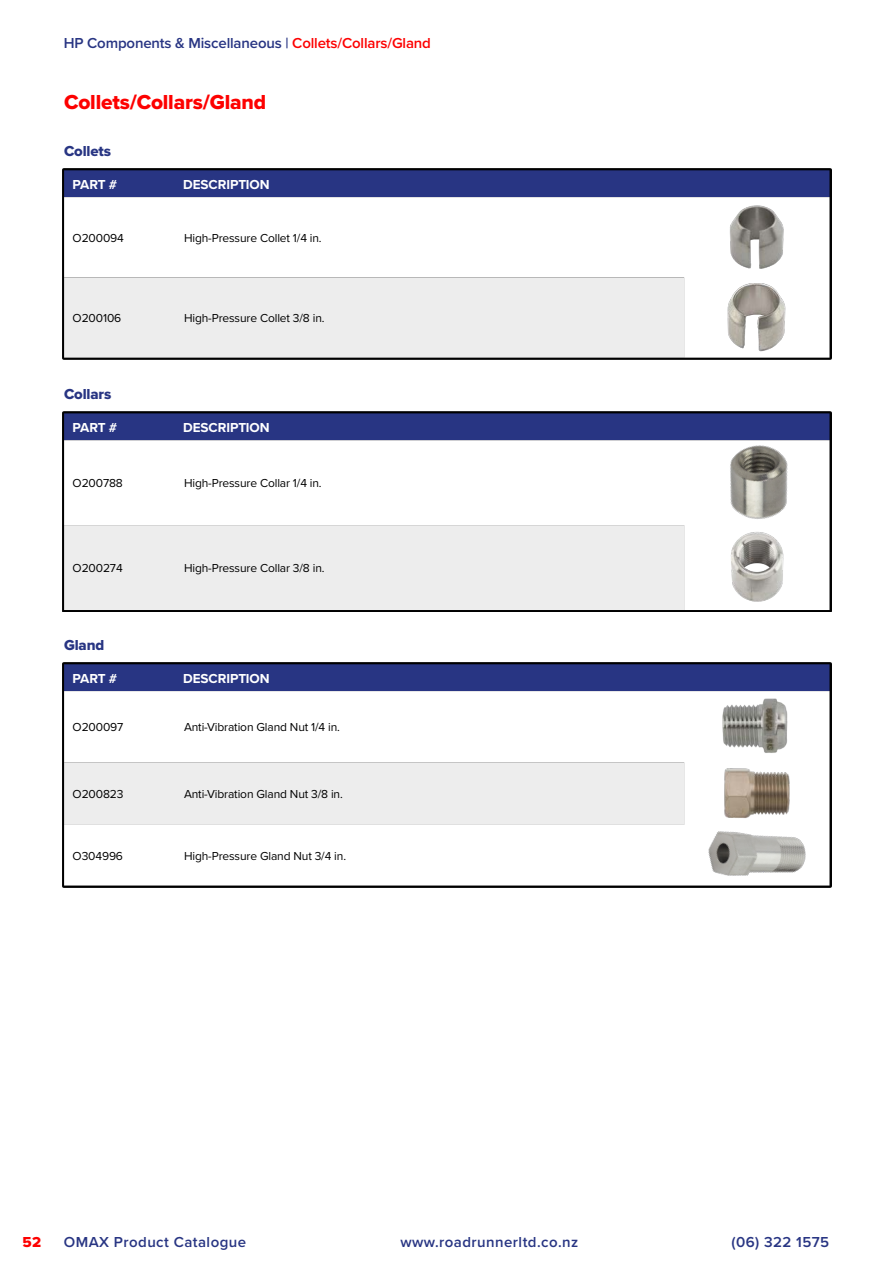
<style>
.page{position:relative;width:893px;height:1263px;background:#fff}
.page>*{position:absolute;margin:0;border:0;box-sizing:border-box;transform-origin:0 0}
.t1{font:21px "Proxima Nova Extrabld";letter-spacing:-.01em;color:#fd0100}
.t2{font:600 15px "Proxima Nova";letter-spacing:.03em;color:#283583}
.t3{font:600 15px "Proxima Nova";letter-spacing:-.01em;color:#283583}
.t4{font:15px "Proxima Nova Extrabld";letter-spacing:-.01em;color:#283583}
.t5{font:15px "Proxima Nova Extrabld";color:#fd0100}
.t6{font:700 13.5px "Proxima Nova";letter-spacing:-.005em;color:#fff}
.t7{font:12px "Proxima Nova";letter-spacing:-.01em;color:#000}
.s1{color:#fd0100}
</style>
<div class="page">
<div style="left:62px;top:168px;width:770px;height:192px;background:#000"></div>
<div style="left:64px;top:170px;width:765px;height:27px;background:#283583"></div>
<div style="left:64px;top:197px;width:765px;height:161px;background:#fff"></div>
<div style="left:64px;top:277px;width:620px;height:81px;background:#ededed"></div>
<img style="left:684px;top:197px;width:145px;height:80px">
<img style="left:692px;top:277px;width:129px;height:81px">
<div style="left:62px;top:411px;width:770px;height:201px;background:#000"></div>
<div style="left:64px;top:413px;width:765px;height:27px;background:#283583"></div>
<div style="left:64px;top:440px;width:620px;height:85px;background:#fff"></div>
<div style="left:64px;top:525px;width:620px;height:85px;background:#ededed"></div>
<img style="left:684px;top:440px;width:145px;height:170px">
<div style="left:62px;top:662px;width:770px;height:225px;background:linear-gradient(to bottom,#000,#000)"></div>
<div style="left:64px;top:664px;width:765px;height:27px;background:#283583"></div>
<svg style="left:64px;top:691px;width:765px;height:194px"></svg>
<div style="left:64px;top:762px;width:620px;height:63px;background:#ededed"></div>
<img style="left:692px;top:691px;width:130px;height:71px">
<img style="left:684px;top:762px;width:145px;height:123px">
<p class="t3" style="left:64px;top:32px;width:369px">HP Components &amp; Miscellaneous | <span class="s1">Collets/Collars/Gland</span></p>
<h1 class="t1" style="left:64px;top:86px;width:203px">Collets/Collars/Gland</h1>
<p class="t4" style="left:64px;top:140px;width:48px">Collets</p>
<p class="t6" style="left:73px;top:174px;width:46px">PART #</p>
<p class="t6" style="left:183px;top:174px;width:88px">DESCRIPTION</p>
<p class="t7" style="left:73px;top:229px;width:53px">O200094</p>
<p class="t7" style="left:184px;top:229px;width:139px">High-Pressure Collet 1/4 in.</p>
<p class="t7" style="left:73px;top:309px;width:50px">O200106</p>
<p class="t7" style="left:184px;top:309px;width:142px">High-Pressure Collet 3/8 in.</p>
<p class="t4" style="left:64px;top:383px;width:49px">Collars</p>
<p class="t6" style="left:73px;top:418px;width:46px">PART #</p>
<p class="t6" style="left:183px;top:418px;width:88px">DESCRIPTION</p>
<p class="t7" style="left:73px;top:474px;width:52px">O200788</p>
<p class="t7" style="left:184px;top:474px;width:139px">High-Pressure Collar 1/4 in.</p>
<p class="t7" style="left:73px;top:559px;width:52px">O200274</p>
<p class="t7" style="left:184px;top:559px;width:142px">High-Pressure Collar 3/8 in.</p>
<p class="t4" style="left:64px;top:633px;width:42px">Gland</p>
<p class="t6" style="left:73px;top:668px;width:46px">PART #</p>
<p class="t6" style="left:183px;top:668px;width:88px">DESCRIPTION</p>
<p class="t7" style="left:73px;top:718px;width:52px">O200097</p>
<p class="t7" style="left:184px;top:718px;width:157px">Anti-Vibration Gland Nut 1/4 in.</p>
<p class="t7" style="left:73px;top:785px;width:52px">O200823</p>
<p class="t7" style="left:184px;top:785px;width:160px">Anti-Vibration Gland Nut 3/8 in.</p>
<p class="t7" style="left:73px;top:847px;width:52px">O304996</p>
<p class="t7" style="left:184px;top:847px;width:164px">High-Pressure Gland Nut 3/4 in.</p>
<p class="t5" style="left:22px;top:1231px;width:20px">52</p>
<p class="t2" style="left:64px;top:1231px;width:184px">OMAX Product Catalogue</p>
<p class="t2" style="left:400px;top:1231px;width:179px">www.roadrunnerltd.co.nz</p>
<p class="t2" style="left:731px;top:1231px;width:99px">(06) 322 1575</p>
</div>
